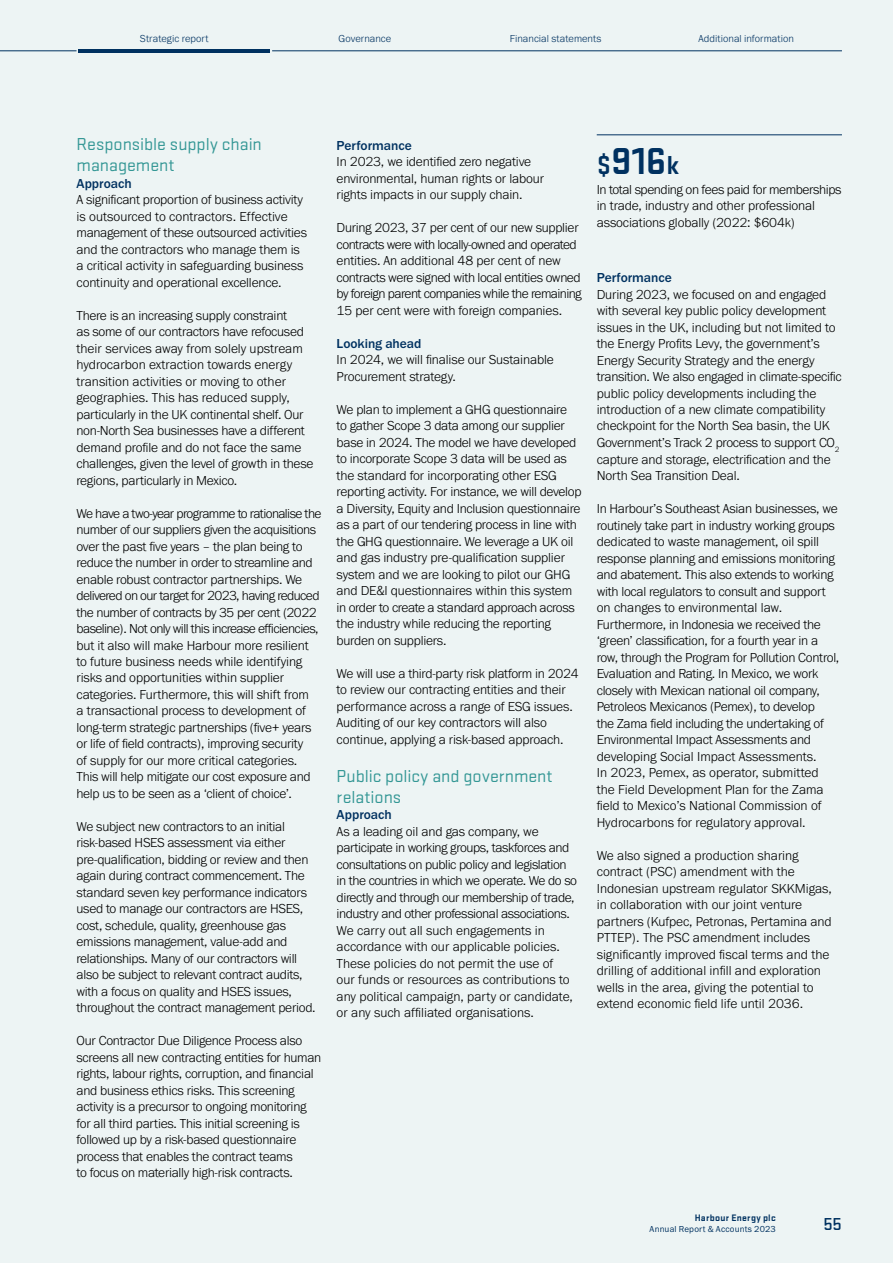
<style>
.page{position:relative;width:893px;height:1263px;background:#edf4f4}
.page>*{position:absolute;margin:0;border:0;box-sizing:border-box;transform-origin:0 0}
.t1{font:700 39px "Stratum 2";color:#003160}
.t2{font:18px/21px "Stratum 2";color:#349795}
.t3{font:500 18px "Stratum 2";color:#003160}
.t4{font:300 13.5px/16.5px "Franklin Gothic URW";letter-spacing:-.02em;color:#000}
.t5{font:300 13.5px/16.5px "Franklin Gothic URW";color:#000}
.t6{font:500 13.5px "Franklin Gothic URW";color:#003160}
.t7{font:300 10.5px "Franklin Gothic URW";letter-spacing:.005em;color:#003160}
.t8{font:700 9.75px "Stratum 2";letter-spacing:.025em;color:#003160}
.t9{font:9px "Franklin Gothic URW Boo";letter-spacing:.015em;color:#003160}
.s1{font-size:27px}
</style>
<div class="page">
<hr style="left:597px;top:135px;width:245px;height:1px;background:#003160">
<hr style="left:272px;top:51px;width:570px;height:1px;background:#003160">
<hr style="left:0;top:51px;width:77px;height:1px;background:#003160">
<hr style="left:79px;top:49px;width:191px;height:3px;background:#003160">
<p class="t7" style="left:140px;top:32px;width:70px">Strategic report</p>
<p class="t7" style="left:339px;top:32px;width:54px">Governance</p>
<p class="t7" style="left:510px;top:32px;width:93px">Financial statements</p>
<p class="t7" style="left:699px;top:32px;width:97px">Additional information</p>
<h2 class="t2" style="left:77px;top:133px;width:187px">Responsible supply chain management</h2>
<p class="t6" style="left:77px;top:175px;width:57px">Approach</p>
<p class="t4" style="left:77px;top:191px;width:232px">A significant proportion of business activity is outsourced to contractors. Effective management of these outsourced activities and the contractors who manage them is a critical activity in safeguarding business continuity and operational excellence.</p>
<p class="t4" style="left:77px;top:306px;width:238px">There is an increasing supply constraint<br>as some of our contractors have refocused their services away from solely upstream hydrocarbon extraction towards energy transition activities or moving to other geographies. This has reduced supply, particularly in the UK continental shelf. Our non-North Sea businesses have a different demand profile and do not face the same challenges, given the level of growth in these regions, particularly in Mexico.</p>
<p class="t4" style="left:77px;top:504px;width:246px">We have a two-year programme to rationalise the number of our suppliers given the acquisitions over the past five years – the plan being to reduce the number in order to streamline and enable robust contractor partnerships. We delivered on our target for 2023, having reduced the number of contracts by 35 per cent (2022 baseline). Not only will this increase efficiencies, but it also will make Harbour more resilient to future business needs while identifying risks and opportunities within supplier categories. Furthermore, this will shift from<br>a transactional process to development of long-term strategic partnerships (five+ years or life of field contracts), improving security<br>of supply for our more critical categories.<br>This will help mitigate our cost exposure and help us to be seen as a ‘client of choice’.</p>
<p class="t4" style="left:77px;top:818px;width:241px">We subject new contractors to an initial risk-based HSES assessment via either pre-qualification, bidding or review and then again during contract commencement. The standard seven key performance indicators used to manage our contractors are HSES, cost, schedule, quality, greenhouse gas emissions management, value-add and relationships. Many of our contractors will also be subject to relevant contract audits, with a focus on quality and HSES issues, throughout the contract management period.</p>
<p class="t4" style="left:77px;top:1032px;width:246px">Our Contractor Due Diligence Process also screens all new contracting entities for human rights, labour rights, corruption, and financial and business ethics risks. This screening activity is a precursor to ongoing monitoring for all third parties. This initial screening is followed up by a risk-based questionnaire process that enables the contract teams<br>to focus on materially high-risk contracts.</p>
<p class="t6" style="left:337px;top:137px;width:77px">Performance</p>
<p class="t4" style="left:337px;top:153px;width:209px">In 2023, we identified zero negative environmental, human rights or labour rights impacts in our supply chain.</p>
<p class="t4" style="left:337px;top:219px;width:247px">During 2023, 37 per cent of our new supplier contracts were with locally-owned and operated entities. An additional 48 per cent of new contracts were signed with local entities owned by foreign parent companies while the remaining 15 per cent were with foreign companies.</p>
<p class="t6" style="left:337px;top:335px;width:86px">Looking ahead</p>
<p class="t4" style="left:337px;top:351px;width:219px">In 2024, we will finalise our Sustainable<br>Procurement strategy.</p>
<p class="t4" style="left:337px;top:401px;width:246px">We plan to implement a GHG questionnaire<br>to gather Scope 3 data among our supplier base in 2024. The model we have developed to incorporate Scope 3 data will be used as the standard for incorporating other ESG reporting activity. For instance, we will develop a Diversity, Equity and Inclusion questionnaire as a part of our tendering process in line with the GHG questionnaire. We leverage a UK oil and gas industry pre-qualification supplier system and we are looking to pilot our GHG and DE&amp;I questionnaires within this system in order to create a standard approach across the industry while reducing the reporting burden on suppliers.</p>
<p class="t4" style="left:337px;top:665px;width:244px">We will use a third-party risk platform in 2024 to review our contracting entities and their performance across a range of ESG issues.<br>Auditing of our key contractors will also continue, applying a risk-based approach.</p>
<h2 class="t2" style="left:337px;top:764px;width:217px">Public policy and government relations</h2>
<p class="t6" style="left:337px;top:806px;width:57px">Approach</p>
<p class="t4" style="left:337px;top:822px;width:242px">As a leading oil and gas company, we participate in working groups, taskforces and consultations on public policy and legislation in the countries in which we operate. We do so directly and through our membership of trade, industry and other professional associations.<br>We carry out all such engagements in accordance with our applicable policies.<br>These policies do not permit the use of<br>our funds or resources as contributions to any political campaign, party or candidate, or any such affiliated organisations.</p>
<h1 class="t1" style="left:597px;top:134px;width:84px"><span class="s1">$</span>916<span class="s1">k</span></h1>
<p class="t4" style="left:597px;top:181px;width:246px">In total spending on fees paid for memberships in trade, industry and other professional associations globally (2022: $604k)</p>
<p class="t6" style="left:597px;top:269px;width:77px">Performance</p>
<p class="t4" style="left:597px;top:285px;width:247px">During 2023, we focused on and engaged with several key public policy development issues in the UK, including but not limited to the Energy Profits Levy, the government’s Energy Security Strategy and the energy transition. We also engaged in climate-specific public policy developments including the introduction of a new climate compatibility checkpoint for the North Sea basin, the UK Government’s Track 2 process to support CO<sub>2 </sub>capture and storage, electrification and the North Sea Transition Deal.</p>
<p class="t4" style="left:597px;top:500px;width:244px">In Harbour’s Southeast Asian businesses, we routinely take part in industry working groups dedicated to waste management, oil spill response planning and emissions monitoring and abatement. This also extends to working with local regulators to consult and support on changes to environmental law.<br>Furthermore, in Indonesia we received the ‘green’ classification, for a fourth year in a row, through the Program for Pollution Control, Evaluation and Rating. In Mexico, we work closely with Mexican national oil company, Petroleos Mexicanos (Pemex), to develop<br>the Zama field including the undertaking of Environmental Impact Assessments and developing Social Impact Assessments.<br>In 2023, Pemex, as operator, submitted the Field Development Plan for the Zama field to Mexico’s National Commission of Hydrocarbons for regulatory approval.</p>
<p class="t5" style="left:597px;top:846px;width:237px">We also signed a production sharing contract (PSC) amendment with the Indonesian upstream regulator SKKMigas, in collaboration with our joint venture partners (Kufpec, Petronas, Pertamina and PTTEP). The PSC amendment includes significantly improved fiscal terms and the drilling of additional infill and exploration wells in the area, giving the potential to extend economic field life until 2036.</p>
<p class="t8" style="left:695px;top:1211px;width:82px">Harbour Energy plc</p>
<p class="t9" style="left:650px;top:1223px;width:128px">Annual Report &amp; Accounts 2023</p>
<h2 class="t3" style="left:823px;top:1211px;width:20px">55</h2>
</div>
